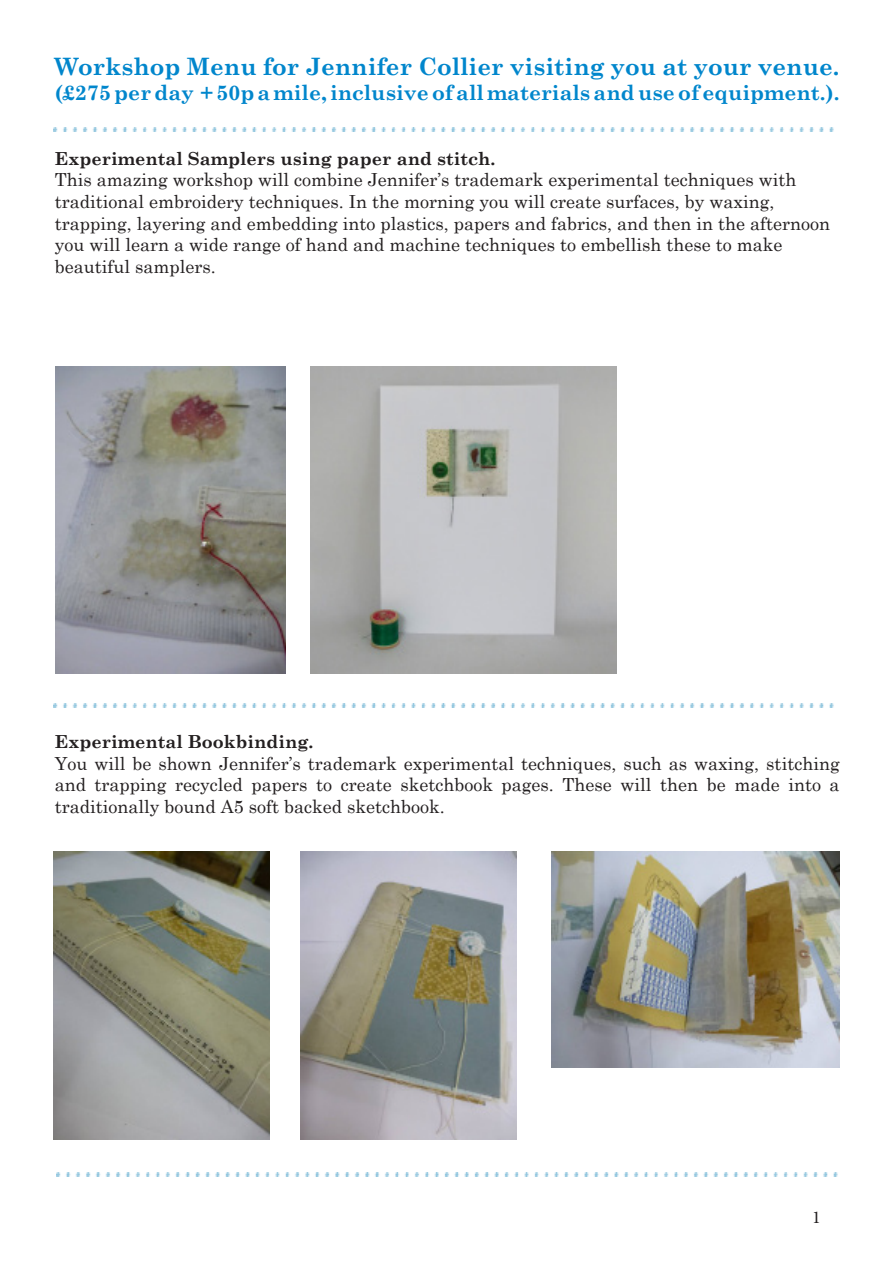
<style>
.page{position:relative;width:893px;height:1263px;background:#fff}
.page>*{position:absolute;margin:0;border:0;box-sizing:border-box;transform-origin:0 0}
.t1{font:700 24px "Century Schoolbook";color:#0086cc}
.t2{font:700 21px "Century Schoolbook";color:#0086cc}
.t3{font:18px/21.6px "Century Schoolbook";color:#231f20}
.t4{font:700 18px "Century Schoolbook";color:#231f20}
.t5{font:18px "Minion Pro";color:#231f20}
.s1{font-weight:700}
</style>
<div class="page">
<img style="left:56px;top:366px;width:230px;height:307px">
<img style="left:310px;top:366px;width:307px;height:308px">
<img style="left:53px;top:128px;width:781px;height:3px">
<img style="left:56px;top:1173px;width:782px;height:3px">
<img style="left:53px;top:704px;width:781px;height:3px">
<img style="left:301px;top:852px;width:216px;height:288px">
<img style="left:53px;top:852px;width:216px;height:288px">
<img style="left:552px;top:852px;width:288px;height:216px">
<p class="t1" style="left:55px;top:52px;width:786px">Workshop Menu for Jennifer Collier visiting you at your venue.</p>
<p class="t2" style="left:55px;top:80px;width:786px">(£275 per day + 50p a mile, inclusive of all materials and use of equipment.).</p>
<p class="t3" style="left:55px;top:147px;width:777px"><span class="s1">Experimental Samplers using paper and stitch.<br></span>This amazing workshop will combine Jennifer’s trademark experimental techniques with traditional embroidery techniques. In the morning you will create surfaces, by waxing, trapping, layering and embedding into plastics, papers and fabrics, and then in the afternoon you will learn a wide range of hand and machine techniques to embellish these to make beautiful samplers.</p>
<p class="t4" style="left:55px;top:731px;width:260px">Experimental Bookbinding.</p>
<p class="t3" style="left:55px;top:752px;width:786px;text-align:justify">You will be shown Jennifer’s trademark experimental techniques, such as waxing, stitching and trapping recycled papers to create sketchbook pages. These will then be made into a traditionally bound A5 soft backed sketchbook.</p>
<p class="t5" style="left:812px;top:1205px;width:10px">1</p>
</div>
